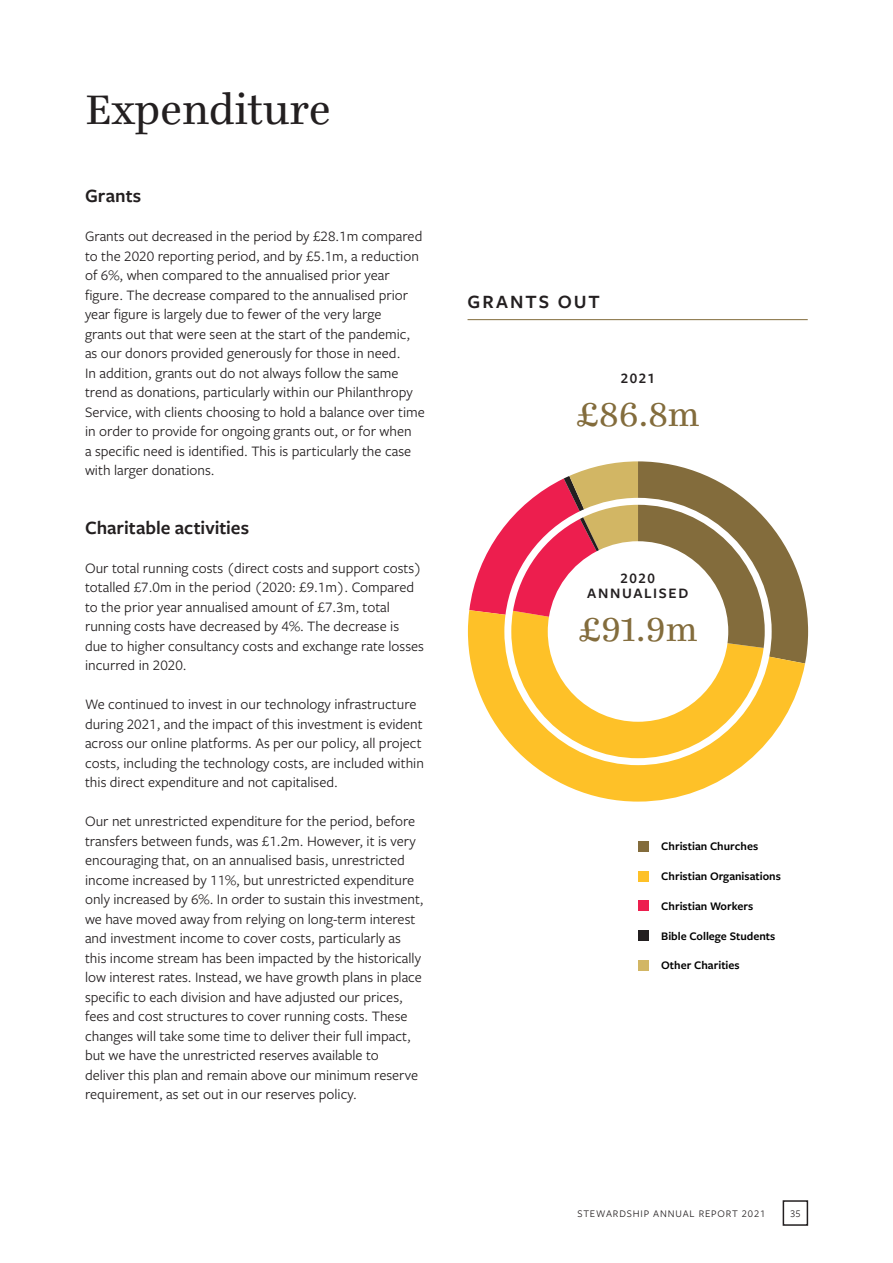
<style>
.page{position:relative;width:893px;height:1263px;background:#fff}
.page>*{position:absolute;margin:0;border:0;box-sizing:border-box;transform-origin:0 0}
.Page_30{font:45px "Ingeborg";color:#231f20}
.Numbers{font:36px "Ingeborg";color:#836c3c}
.Subheader_05{font:600 19.5px "Freight Sans Pro";color:#231f20}
.Spaced_Subheading{font:600 19.5px "Freight Sans Pro";letter-spacing:.105em;color:#231f20}
.Body{font:15px/19.5px "Freight Sans Pro";color:#231f20}
.Spaced_Subheading-2{font:600 15px "Freight Sans Pro";letter-spacing:.1em;color:#231f20}
.Graph_Labels{font:600 12px "Freight Sans Pro";color:#000}
.t1{font:10.5px "Freight Sans Pro";letter-spacing:.08em;color:#231f20}
</style>
<div class="page">
<div style="left:638px;top:841px;width:10px;height:10px;background:#836c3c"></div>
<div style="left:638px;top:871px;width:10px;height:10px;background:#fec128"></div>
<div style="left:638px;top:900px;width:10px;height:11px;background:#ed1e4e"></div>
<div style="left:638px;top:930px;width:10px;height:11px;background:#231f20"></div>
<div style="left:638px;top:960px;width:10px;height:11px;background:#d2b664"></div>
<hr style="left:468px;top:319px;width:340px;height:1px;background:#836c3c">
<svg style="left:468px;top:613px;width:284px;height:188px;fill:#fec128"></svg>
<svg style="left:469px;top:461px;width:339px;height:297px"></svg>
<div style="left:783px;top:1200px;width:25px;height:26px;border:2px solid #231f20"></div>
<p class="Page_30" style="left:85px;top:83px;width:247px">Expenditure</p>
<p class="Subheader_05" style="left:85px;top:182px;width:58px">Grants</p>
<p class="Body" style="left:85px;top:226px;width:341px">Grants out decreased in the period by £28.1m compared to the 2020 reporting period, and by £5.1m, a reduction of 6%, when compared to the annualised prior year figure. The decrease compared to the annualised prior year figure is largely due to fewer of the very large<br>grants out that were seen at the start of the pandemic, as our donors provided generously for those in need.<br>In addition, grants out do not always follow the same trend as donations, particularly within our Philanthropy Service, with clients choosing to hold a balance over time in order to provide for ongoing grants out, or for when<br>a specific need is identified. This is particularly the case with larger donations.</p>
<p class="Subheader_05" style="left:85px;top:514px;width:166px">Charitable activities</p>
<p class="Body" style="left:85px;top:557px;width:340px">Our total running costs (direct costs and support costs) totalled £7.0m in the period (2020: £9.1m). Compared to the prior year annualised amount of £7.3m, total running costs have decreased by 4%. The decrease is due to higher consultancy costs and exchange rate losses incurred in 2020.</p>
<p class="Body" style="left:85px;top:694px;width:340px">We continued to invest in our technology infrastructure during 2021, and the impact of this investment is evident across our online platforms. As per our policy, all project costs, including the technology costs, are included within this direct expenditure and not capitalised.</p>
<p class="Body" style="left:85px;top:811px;width:340px">Our net unrestricted expenditure for the period, before transfers between funds, was £1.2m. However, it is very encouraging that, on an annualised basis, unrestricted income increased by 11%, but unrestricted expenditure only increased by 6%. In order to sustain this investment, we have moved away from relying on long-term interest and investment income to cover costs, particularly as this income stream has been impacted by the historically low interest rates. Instead, we have growth plans in place specific to each division and have adjusted our prices, fees and cost structures to cover running costs. These changes will take some time to deliver their full impact, but we have the unrestricted reserves available to<br>deliver this plan and remain above our minimum reserve requirement, as set out in our reserves policy.</p>
<p class="Spaced_Subheading" style="left:468px;top:289px;width:134px">GRANTS OUT</p>
<p class="Spaced_Subheading-2" style="left:621px;top:367px;width:36px">2021</p>
<p class="Numbers" style="left:577px;top:393px;width:124px">£86.8m</p>
<p class="Spaced_Subheading-2" style="left:621px;top:567px;width:36px">2020</p>
<p class="Spaced_Subheading-2" style="left:587px;top:582px;width:103px">ANNUALISED</p>
<p class="Numbers" style="left:579px;top:608px;width:120px">£91.9m</p>
<p class="Graph_Labels" style="left:661px;top:838px;width:98px">Christian Churches</p>
<p class="Graph_Labels" style="left:661px;top:868px;width:121px">Christian Organisations</p>
<p class="Graph_Labels" style="left:661px;top:898px;width:94px">Christian Workers</p>
<p class="Graph_Labels" style="left:661px;top:928px;width:116px">Bible College Students</p>
<p class="Graph_Labels" style="left:661px;top:957px;width:80px">Other Charities</p>
<p class="t1" style="left:577px;top:1206px;width:189px">STEWARDSHIP ANNUAL REPORT 2021</p>
<p class="t1" style="left:790px;top:1206px;width:12px">35</p>
</div>
